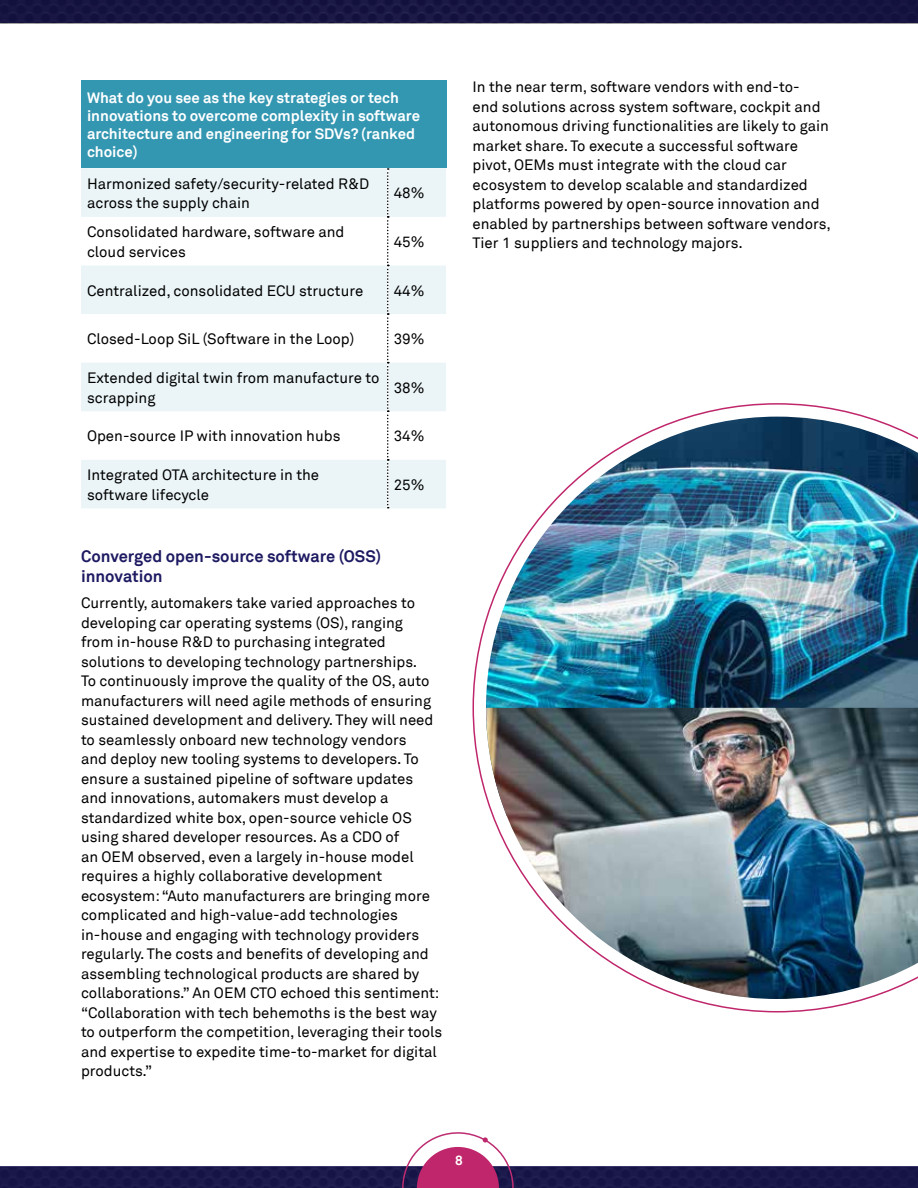
<style>
.page{position:relative;width:918px;height:1188px;background:#fff}
.page>*{position:absolute;margin:0;border:0;box-sizing:border-box;transform-origin:0 0}
.t1{font:700 16.5px/19.5px "Wipro Akkurat TT";color:#1e1a62}
.t2{font:15px/19.5px "Wipro Akkurat TT";color:#000}
.t3{font:700 15px/18px "Wipro Akkurat TT";color:#fff}
.t4{font:700 13.5px "Wipro Akkurat TT";color:#fff}
</style>
<div class="page">
<img style="left:0;top:23px;width:918px;height:145px">
<div style="left:0;top:0;width:918px;height:23px;background:#171541"></div>
<div style="left:0;top:1166px;width:918px;height:22px;background:#191649"></div>
<div style="left:81px;top:81px;width:365px;height:87px;background:#3397b2"></div>
<svg style="left:81px;top:168px;width:365px;height:340px;fill:#ebf5f7"></svg>
<svg style="left:387px;top:168px;width:2px;height:340px"></svg>
<svg style="left:472px;top:403px;width:396px;height:609px"></svg>
<img style="left:486px;top:417px;width:432px;height:291px">
<img style="left:486px;top:708px;width:432px;height:291px">
<svg style="left:400px;top:1132px;width:116px;height:56px"></svg>
<p class="t3" style="left:87px;top:89px;width:335px">What do you see as the key strategies or tech innovations to overcome complexity in software architecture and engineering for SDVs? (ranked choice)</p>
<p class="t2" style="left:87px;top:174px;width:284px">Harmonized safety/security-related R&amp;D across the supply chain</p>
<p class="t2" style="left:394px;top:184px;width:32px">48%</p>
<p class="t2" style="left:87px;top:222px;width:259px">Consolidated hardware, software and cloud services</p>
<p class="t2" style="left:394px;top:232px;width:32px">45%</p>
<p class="t2" style="left:87px;top:281px;width:278px">Centralized, consolidated ECU structure</p>
<p class="t2" style="left:394px;top:281px;width:32px">44%</p>
<p class="t2" style="left:87px;top:329px;width:269px">Closed-Loop SiL (Software in the Loop)</p>
<p class="t2" style="left:394px;top:329px;width:32px">39%</p>
<p class="t2" style="left:87px;top:368px;width:294px">Extended digital twin from manufacture to scrapping</p>
<p class="t2" style="left:394px;top:378px;width:32px">38%</p>
<p class="t2" style="left:87px;top:427px;width:255px">Open-source IP with innovation hubs</p>
<p class="t2" style="left:394px;top:427px;width:32px">34%</p>
<p class="t2" style="left:87px;top:465px;width:234px">Integrated OTA architecture in the software lifecycle</p>
<p class="t2" style="left:394px;top:475px;width:32px">25%</p>
<p class="t1" style="left:81px;top:547px;width:302px">Converged open-source software (OSS) innovation</p>
<p class="t2" style="left:81px;top:593px;width:363px">Currently, automakers take varied approaches to developing car operating systems (OS), ranging<br>from in-house R&amp;D to purchasing integrated solutions to developing technology partnerships.<br>To continuously improve the quality of the OS, auto manufacturers will need agile methods of ensuring sustained development and delivery. They will need to seamlessly onboard new technology vendors<br>and deploy new tooling systems to developers. To ensure a sustained pipeline of software updates and innovations, automakers must develop a standardized white box, open-source vehicle OS using shared developer resources. As a CDO of<br>an OEM observed, even a largely in-house model requires a highly collaborative development ecosystem: “Auto manufacturers are bringing more complicated and high-value-add technologies in-house and engaging with technology providers regularly. The costs and benefits of developing and assembling technological products are shared by collaborations.” An OEM CTO echoed this sentiment: “Collaboration with tech behemoths is the best way to outperform the competition, leveraging their tools and expertise to expedite time-to-market for digital products.”</p>
<p class="t2" style="left:472px;top:77px;width:360px">In the near term, software vendors with end-to-<br>end solutions across system software, cockpit and autonomous driving functionalities are likely to gain market share. To execute a successful software pivot, OEMs must integrate with the cloud car ecosystem to develop scalable and standardized platforms powered by open-source innovation and enabled by partnerships between software vendors, Tier 1 suppliers and technology majors.</p>
<p class="t4" style="left:455px;top:1152px;width:9px">8</p>
</div>
